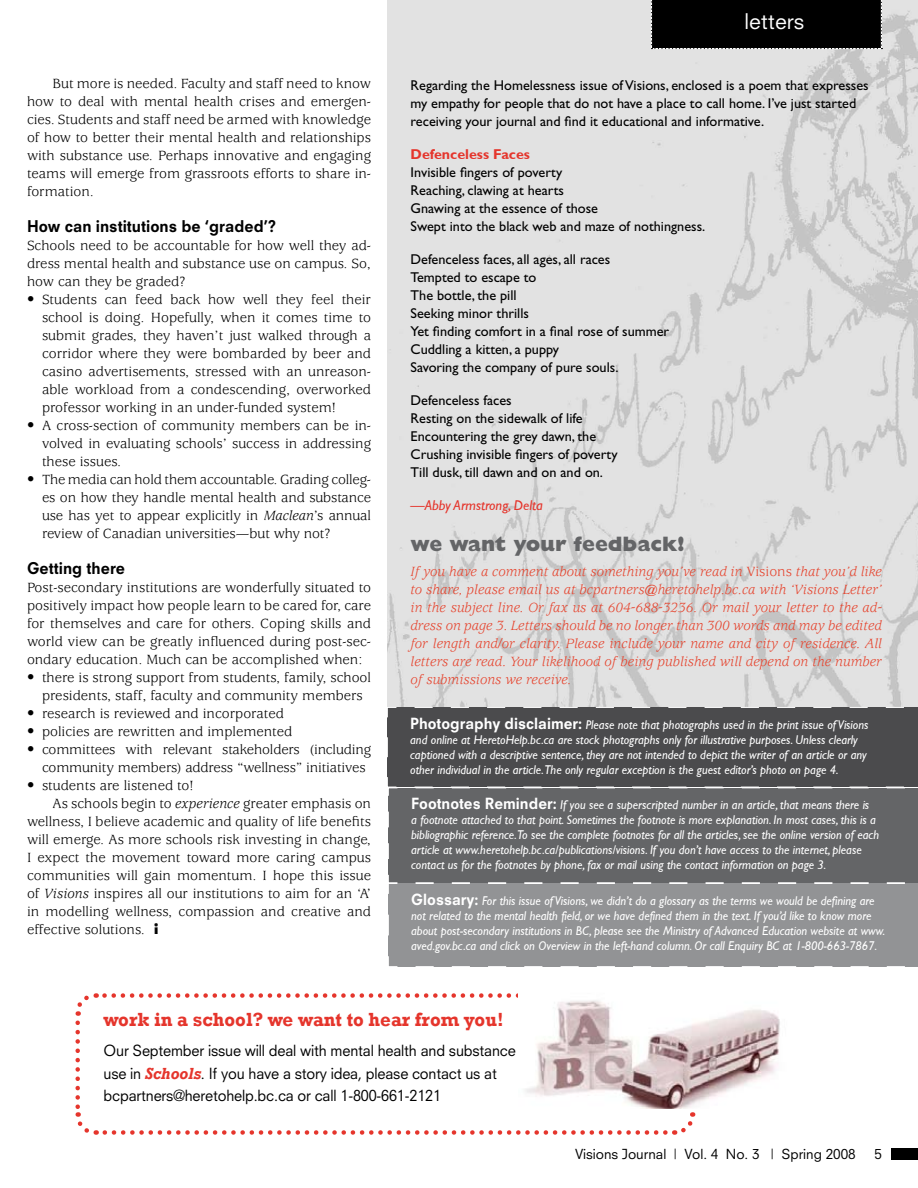
<style>
.page{position:relative;width:918px;height:1188px;background:#fff}
.page>*{position:absolute;margin:0;border:0;box-sizing:border-box;transform-origin:0 0}
.t1{font:800 21px "Gill Sans";color:#646567}
.t2{font:21px "Neuzeit S";color:#fff}
.t3{font:700 19.5px "Rockwell";color:#e5352c;scale:.96 1}
.t4{font:800 15.75px "Neuzeit S";color:#000;scale:.96 1}
.t5{font:15px/22.5px "Neuzeit S";letter-spacing:-.01em;color:#000;scale:.96 1}
.t6{font:14.7px/18px "Usherwood";color:#000;text-align:justify}
.t7{font:italic 14.7px/18px "Usherwood";color:#e6442e;text-align:justify}
.t8{font:14.25px/18px "Gill Sans";color:#000}
.t9{font:italic 14.25px "Gill Sans";color:#e5352c}
.t10{font:700 14.25px "Gill Sans";color:#e5352c}
.t11{font:13.5px "Neuzeit S";color:#000}
.t12{font:italic 12.75px/15px "Gill Sans";color:#fff;scale:.96 1}
.s1{font-style:italic}
.s2{color:#000}
.s3{font-style:normal}
.s4{font-family:"Neuzeit S";font-weight:800;font-style:normal;font-size:15px}
.s5{font-family:"Rockwell";font-weight:700;font-style:italic;font-size:16.5px;color:#e5352c}
</style>
<div class="page">
<div style="left:891px;top:1148px;width:27px;height:12px;background:#000"></div>
<svg style="left:75px;top:1023px;width:22px;height:112px"></svg>
<svg style="left:105px;top:1112px;width:591px;height:23px"></svg>
<svg style="left:75px;top:993px;width:443px;height:23px"></svg>
<img style="left:387px;top:0;width:531px;height:707px">
<svg style="left:651px;top:0;width:232px;height:58px;background:#282828"></svg>
<div style="left:387px;top:707px;width:531px;height:80px;background:#4b4b4d"></div>
<div style="left:388px;top:788px;width:530px;height:95px;background:#646567"></div>
<svg style="left:406px;top:882px;width:508px;height:1px"></svg>
<div style="left:388px;top:883px;width:530px;height:84px;background:#929395"></div>
<svg style="left:154px;top:923px;width:4px;height:11px"></svg>
<img style="left:525px;top:1000px;width:255px;height:109px">
<p class="t6" style="left:27px;top:75px;width:346px;text-indent:26px">But more is needed. Faculty and staff need to know how to deal with mental health crises and emergen&shy;cies. Students and staff need be armed with knowledge of how to better their mental health and relationships with substance use. Perhaps innovative and engaging teams will emerge from grassroots efforts to share in&shy;formation.</p>
<p class="t4" style="left:27px;top:216px;width:261px">How can institutions be ‘graded’?</p>
<p class="t6" style="left:27px;top:237px;width:346px">Schools need to be accountable for how well they ad&shy;dress mental health and substance use on campus. So, how can they be graded?</p>
<p class="t6" style="left:42px;top:291px;width:331px;text-align:left">Students can feed back how well they feel their school is doing. Hopefully, when it comes time to submit grades, they haven’t just walked through a corridor where they were bombarded by beer and casino advertisements, stressed with an unreason&shy;able workload from a condescending, overworked professor working in an under-funded system!<br>A cross-section of community members can be in&shy;volved in evaluating schools’ success in addressing these issues.<br>The media can hold them accountable. Grading colleg&shy;es on how they handle mental health and substance use has yet to appear explicitly in <span class="s1">Maclean</span>’s annual review of Canadian universities—but why not?</p>
<p class="t4" style="left:27px;top:558px;width:104px">Getting there</p>
<p class="t6" style="left:27px;top:579px;width:346px">Post-secondary institutions are wonderfully situated to</p>
<p class="t6" style="left:27px;top:597px;width:346px">positively impact how people learn to be cared for, care</p>
<p class="t6" style="left:27px;top:615px;width:346px">for themselves and care for others. Coping skills and</p>
<p class="t6" style="left:27px;top:633px;width:346px">world view can be greatly influenced during post-sec-</p>
<p class="t6" style="left:27px;top:651px;width:337px">ondary education. Much can be accomplished when:</p>
<p class="t6" style="left:42px;top:669px;width:331px">there is strong support from students, family, school</p>
<p class="t6" style="left:42px;top:687px;width:322px">presidents, staff, faculty and community members</p>
<p class="t6" style="left:42px;top:705px;width:243px">research is reviewed and incorporated</p>
<p class="t6" style="left:42px;top:723px;width:252px">policies are rewritten and implemented</p>
<p class="t6" style="left:42px;top:741px;width:331px">committees with relevant stakeholders (including</p>
<p class="t6" style="left:42px;top:759px;width:325px">community members) address “wellness” initiatives</p>
<p class="t6" style="left:42px;top:777px;width:153px">students are listened to!</p>
<p class="t6" style="left:52px;top:795px;width:320px">As schools begin to <span class="s1">experience</span> greater emphasis on</p>
<p class="t6" style="left:27px;top:813px;width:346px">wellness, I believe academic and quality of life benefits</p>
<p class="t6" style="left:27px;top:831px;width:346px">will emerge. As more schools risk investing in change,</p>
<p class="t6" style="left:27px;top:849px;width:346px">I expect the movement toward more caring campus</p>
<p class="t6" style="left:27px;top:867px;width:346px">communities will gain momentum. I hope this issue</p>
<p class="t6" style="left:27px;top:885px;width:346px">of <span class="s1">Visions</span> inspires all our institutions to aim for an ‘A’</p>
<p class="t6" style="left:27px;top:903px;width:346px">in modelling wellness, compassion and creative and</p>
<p class="t6" style="left:27px;top:921px;width:119px">effective solutions.</p>
<p class="t6" style="left:27px;top:291px;width:9px">•</p>
<p class="t6" style="left:27px;top:417px;width:9px">•</p>
<p class="t6" style="left:27px;top:471px;width:9px">•</p>
<p class="t6" style="left:27px;top:669px;width:9px">•</p>
<p class="t6" style="left:27px;top:705px;width:9px">• • •</p>
<p class="t6" style="left:27px;top:777px;width:9px">•</p>
<h1 class="t2" style="left:730px;top:9px;width:76px"><span class="s2">•</span> letters</h1>
<p class="t8" style="left:411px;top:76px;width:460px">Regarding the Homelessness issue of Visions, enclosed is a poem that expresses my empathy for people that do not have a place to call home. I’ve just started receiving your journal and find it educational and informative.</p>
<p class="t10" style="left:411px;top:145px;width:121px">Defenceless Faces</p>
<p class="t8" style="left:411px;top:163px;width:296px">Invisible fingers of poverty<br>Reaching, clawing at hearts<br>Gnawing at the essence of those<br>Swept into the black web and maze of nothingness.</p>
<p class="t8" style="left:411px;top:250px;width:260px">Defenceless faces, all ages, all races<br>Tempted to escape to<br>The bottle, the pill<br>Seeking minor thrills<br>Yet finding comfort in a final rose of summer<br>Cuddling a kitten, a puppy<br>Savoring the company of pure souls.</p>
<p class="t8" style="left:411px;top:391px;width:208px">Defenceless faces<br>Resting on the sidewalk of life<br>Encountering the grey dawn, the<br>Crushing invisible fingers of poverty<br>Till dusk, till dawn and on and on.</p>
<p class="t9" style="left:411px;top:497px;width:134px"><span class="s3">—</span>Abby Armstrong, Delta</p>
<h1 class="t1" style="left:411px;top:532px;width:276px">we want your feedback!</h1>
<p class="t7" style="left:411px;top:563px;width:473px">If you have a comment about something you’ve read in <span class="s3">Visions</span> that you’d like to share, please email us at bcpartners@heretohelp.bc.ca with ‘Visions Letter’ in the subject line. Or fax us at 604-688-3236. Or mail your letter to the ad&shy;dress on page 3. Letters should be no longer than 300 words and may be edited for length and/or clarity. Please include your name and city of residence. All letters are read. Your likelihood of being published will depend on the number of submissions we receive.</p>
<p class="t12" style="left:410px;top:717px;width:479px"><span class="s4">Photography disclaimer:</span> Please note that photographs used in the print issue of Visions and online at HeretoHelp.bc.ca are stock photographs only for illustrative purposes. Unless clearly captioned with a descriptive sentence, they are not intended to depict the writer of an article or any other individual in the article.The only regular exception is the guest editor’s photo on page 4.</p>
<p class="t12" style="left:411px;top:798px;width:489px"><span class="s4">Footnotes Reminder:</span> If you see a superscripted number in an article, that means there is<br>a footnote attached to that point. Sometimes the footnote is more explanation. In most cases, this is a bibliographic reference.To see the complete footnotes for all the articles, see the online version of each article at www.heretohelp.bc.ca/publications/visions. If you don’t have access to the internet, please contact us for the footnotes by phone, fax or mail using the contact information on page 3.</p>
<p class="t12" style="left:411px;top:893px;width:495px"><span class="s4">Glossary:</span> For this issue of Visions, we didn’t do a glossary as the terms we would be defining are not related to the mental health field, or we have defined them in the text. If you’d like to know more about post-secondary institutions in BC, please see the Ministry of Advanced Education website at www. aved.gov.bc.ca and click on Overview in the left-hand column. Or call Enquiry BC at 1-800-663-7867.</p>
<h2 class="t3" style="left:104px;top:1008px;width:418px">work in a school? we want to hear from you!</h2>
<p class="t5" style="left:104px;top:1039px;width:431px">Our September issue will deal with mental health and substance use in <span class="s5">Schools</span>. If you have a story idea, please contact us at bcpartners@heretohelp.bc.ca or call 1-800-661-2121</p>
<p class="t11" style="left:575px;top:1146px;width:282px">Visions Journal | Vol. 4 No. 3 | Spring 2008</p>
</div>
